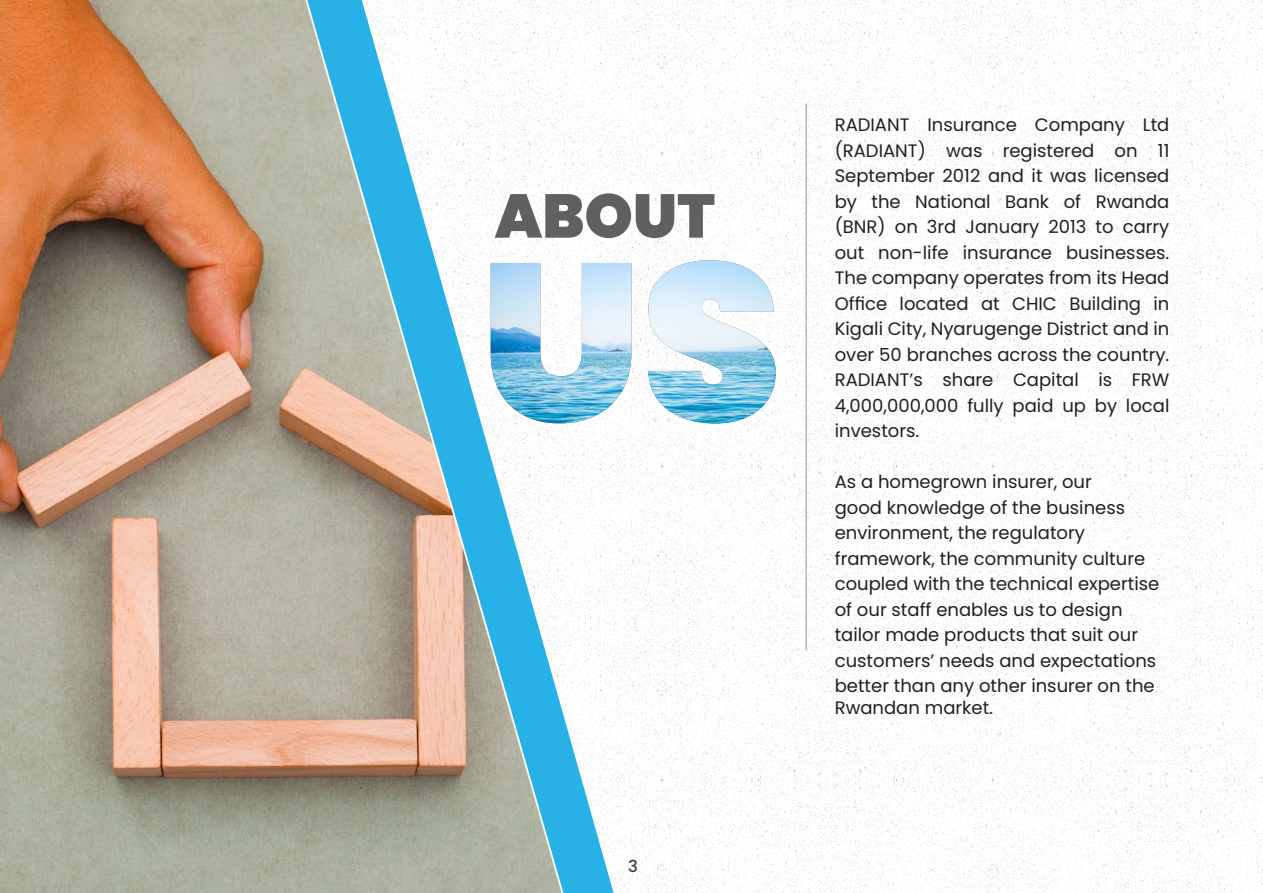
<style>
.page{position:relative;width:1263px;height:893px;background:#fff}
.page>*{position:absolute;margin:0;border:0;box-sizing:border-box;transform-origin:0 0}
.t1{font:900 61.5px "Poppins";color:#5f6161}
.t2{font:18px/25.5px "Poppins";color:#231f20;text-align:justify}
.SUB_TITLES{font:500 16.5px "Poppins";color:#3e3e3f}
</style>
<div class="page">
<img style="left:613px;top:0;width:649px;height:893px">
<svg style="left:562px;top:0;width:51px;height:893px"></svg>
<img style="left:0;top:0;width:562px;height:893px">
<img style="left:491px;top:260px;width:285px;height:163px">
<hr style="left:805px;top:104px;width:2px;height:547px;background:#231f20">
<p class="t1" style="left:495px;top:180px;width:222px">ABOUT</p>
<p class="SUB_TITLES" style="left:628px;top:857px;width:11px">3</p>
<p class="t2" style="left:835px;top:112px;width:336px">RADIANT Insurance Company Ltd (RADIANT) was registered on 11<br>September 2012 and it was licensed by the National Bank of Rwanda (BNR) on 3rd January 2013 to carry out non-life insurance businesses.<br>The company operates from its Head Office located at CHIC Building in Kigali City, Nyarugenge District and in over 50 branches across the country.<br>RADIANT’s share Capital is FRW 4,000,000,000 fully paid up by local investors.</p>
<p class="t2" style="left:835px;top:469px;width:326px;text-align:left">As a homegrown insurer, our<br>good knowledge of the business environment, the regulatory framework, the community culture coupled with the technical expertise of our staff enables us to design tailor made products that suit our customers’ needs and expectations better than any other insurer on the</p>
<p class="t2" style="left:835px;top:695px;width:160px">Rwandan market.</p>
</div>
